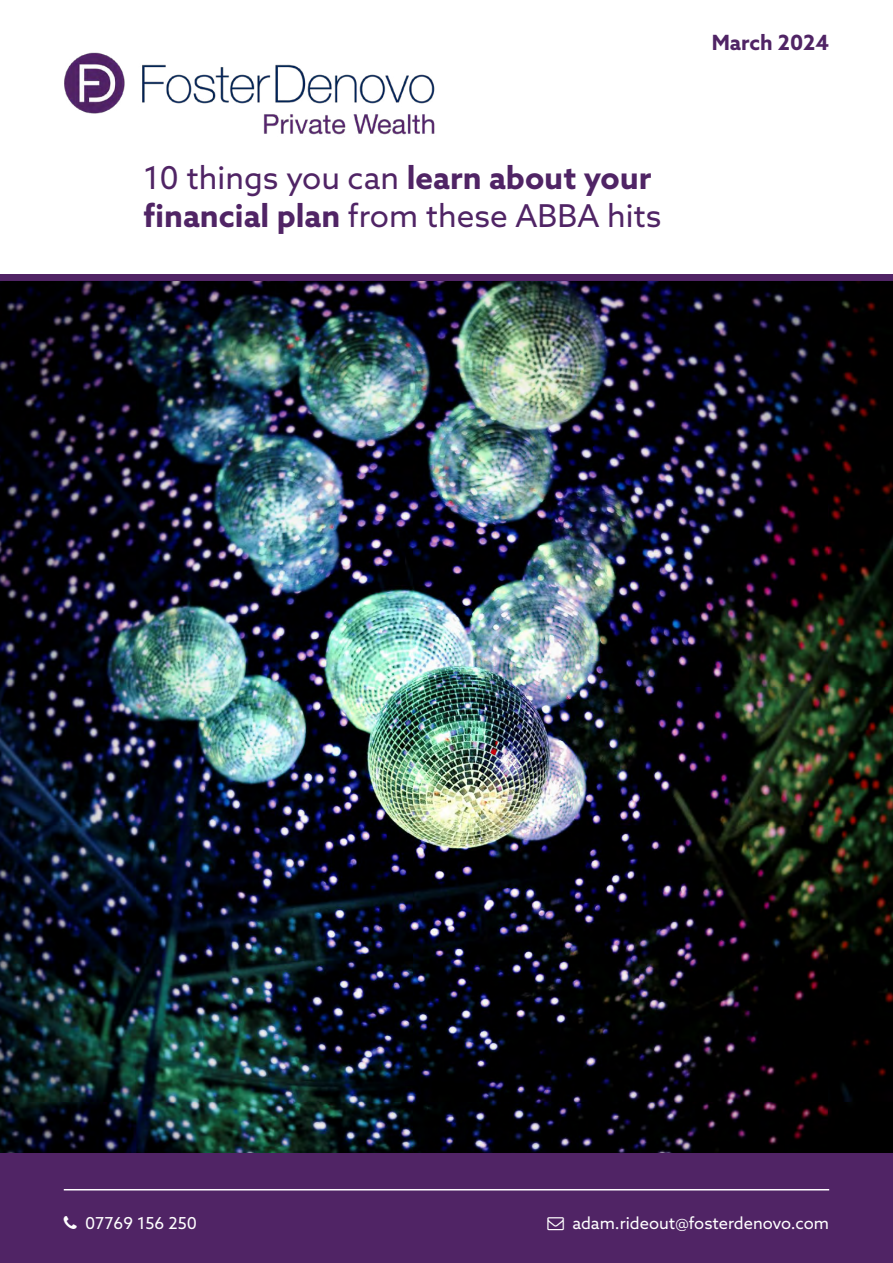
<style>
.page{position:relative;width:893px;height:1263px;background:#fff}
.page>*{position:absolute;margin:0;border:0;box-sizing:border-box;transform-origin:0 0}
.t1{font:31.5px/37.8px "Azo Sans";color:#502465}
.t2{font:700 21px "Azo Sans";color:#502465}
.t3{font:16.5px "Azo Sans";color:#fff}
.s1{font-weight:700}
</style>
<div class="page">
<img style="left:0;top:281px;width:893px;height:872px">
<div style="left:0;top:1153px;width:893px;height:110px;background:#502465"></div>
<hr style="left:64px;top:1189px;width:765px;height:1px;background:#fff">
<div style="left:0;top:274px;width:893px;height:7px;background:#502465"></div>
<img style="left:64px;top:52px;width:371px;height:83px">
<p class="t1" style="left:144px;top:158px;width:519px">10 things you can <span class="s1">learn about your financial plan</span> from these ABBA hits</p>
<p class="t2" style="left:712px;top:29px;width:119px">March 2024</p>
<p class="t3" style="left:85px;top:1212px;width:113px">07769 156 250</p>
<p class="t3" style="left:572px;top:1212px;width:258px">adam.rideout@fosterdenovo.com</p>
</div>
